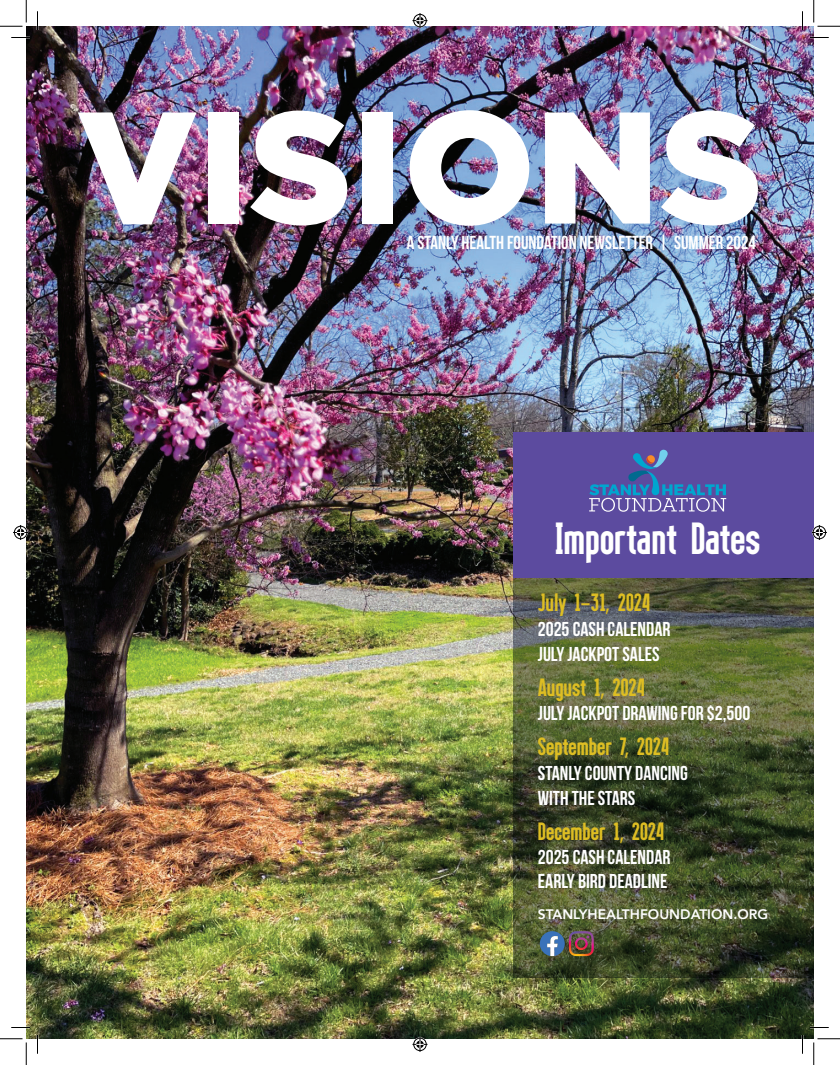
<style>
.page{position:relative;width:840px;height:1065px;background:#fff}
.page>*{position:absolute;margin:0;border:0;box-sizing:border-box;transform-origin:0 0}
.t1{font:900 158.75px "Gotham";color:#fff}
.t2{font:45px "Chromota";color:#fff}
.t3{font:25px "Chromota";color:#debe23}
.t4{font:700 20px/25px "Bebas Neue";color:#fff}
.t5{font:700 18.75px "Bebas Neue";color:#fff}
.t6{font:800 13.75px "Avenir";color:#fff}
</style>
<div class="page">
<img style="left:26px;top:26px;width:788px;height:1013px">
<svg style="left:513px;top:578px;width:301px;height:399px;background:#4a5331"></svg>
<div style="left:513px;top:432px;width:301px;height:146px;background:#5c4b9f"></div>
<svg style="left:589px;top:449px;width:137px;height:63px"></svg>
<svg style="left:540px;top:931px;width:25px;height:25px"></svg>
<img style="left:569px;top:931px;width:25px;height:25px">
<svg style="left:11px;top:37px;width:19px;height:1px"></svg>
<svg style="left:810px;top:37px;width:19px;height:1px"></svg>
<svg style="left:11px;top:1027px;width:19px;height:1px"></svg>
<svg style="left:810px;top:1027px;width:19px;height:1px"></svg>
<svg style="left:37px;top:11px;width:1px;height:19px"></svg>
<svg style="left:37px;top:1035px;width:1px;height:19px"></svg>
<svg style="left:802px;top:11px;width:1px;height:19px"></svg>
<svg style="left:802px;top:1035px;width:1px;height:19px"></svg>
<svg style="left:0;top:0;width:27px;height:27px"></svg>
<svg style="left:0;top:1039px;width:27px;height:26px"></svg>
<svg style="left:814px;top:0;width:26px;height:27px"></svg>
<svg style="left:814px;top:1039px;width:26px;height:26px"></svg>
<svg style="left:412px;top:13px;width:16px;height:15px"></svg>
<svg style="left:412px;top:1037px;width:16px;height:15px"></svg>
<svg style="left:13px;top:525px;width:15px;height:15px"></svg>
<svg style="left:812px;top:525px;width:15px;height:15px"></svg>
<h1 class="t1" style="left:77px;top:76px;width:688px">VISIONS</h1>
<p class="t5" style="left:407px;top:233px;width:351px">A STANLY HEALTH FOUNDATION NEWSLETTER | SUMMER 2024</p>
<h2 class="t2" style="left:555px;top:514px;width:207px">Important Dates</h2>
<p class="t3" style="left:538px;top:589px;width:114px">July 1-31, 2024</p>
<p class="t4" style="left:538px;top:617px;width:134px">2025 CASH CALENDAR<br>JULY JACKPOT SALES</p>
<p class="t3" style="left:538px;top:674px;width:109px">August 1, 2024</p>
<p class="t4" style="left:538px;top:701px;width:214px">JULY JACKPOT DRAWING FOR $2,500</p>
<p class="t3" style="left:538px;top:733px;width:133px">September 7, 2024</p>
<p class="t4" style="left:538px;top:761px;width:152px">STANLY COUNTY DANCING<br>WITH THE STARS</p>
<p class="t3" style="left:538px;top:818px;width:128px">December 1, 2024</p>
<p class="t4" style="left:538px;top:845px;width:134px;line-height:24px">2025 CASH CALENDAR<br>EARLY BIRD DEADLINE</p>
<p class="t6" style="left:538px;top:904px;width:232px">STANLYHEALTHFOUNDATION.ORG</p>
</div>
